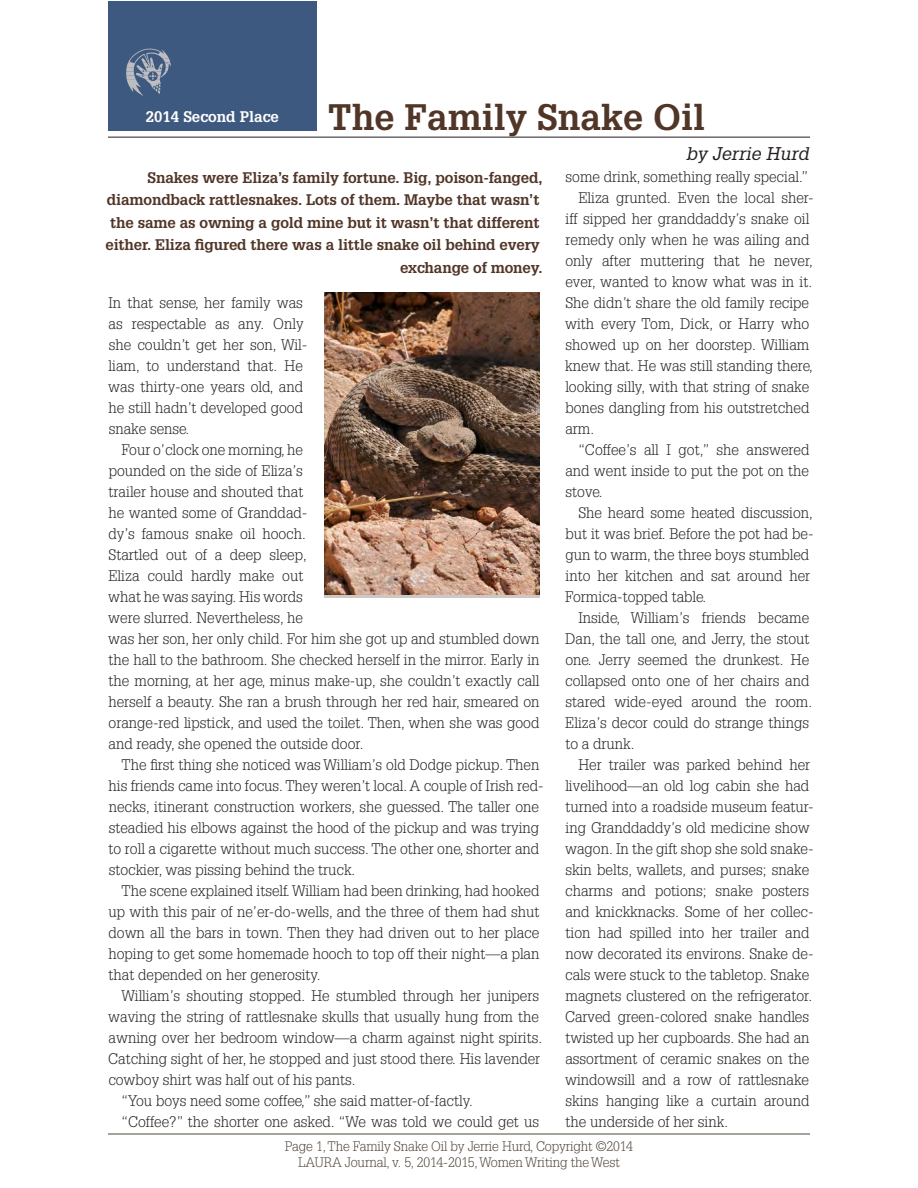
<style>
.page{position:relative;width:918px;height:1188px;background:#fff}
.page>*{position:absolute;margin:0;border:0;box-sizing:border-box;transform-origin:0 0}
.t1{font:700 36px "Glypha";color:#513527}
.t2{font:italic 18px "Glypha";color:#231f20}
.t3{font:300 15px/21px "Glypha";color:#231f20}
.t4{font:700 15px/22.5px "Glypha";letter-spacing:-.01em;color:#513527;text-align:right}
.t5{font:700 15px "Glypha";color:#fff}
.t6{font:300 13.5px/16.2px "Glypha";letter-spacing:-.01em;color:#53463b;text-align:center}
</style>
<div class="page">
<div style="left:108px;top:1px;width:208px;height:130px;background:#3e597f"></div>
<hr style="left:108px;top:137px;width:702px;height:1px;background:#231f20">
<img style="left:324px;top:293px;width:216px;height:301px">
<hr style="left:108px;top:1134px;width:702px;height:1px;background:#53463b">
<svg style="left:126px;top:49px;width:45px;height:47px"></svg>
<p class="t5" style="left:146px;top:107px;width:135px">2014 Second Place</p>
<h1 class="t1" style="left:328px;top:95px;width:379px">The Family Snake Oil</h1>
<p class="t3" style="left:566px;top:167px;width:244px">some drink, something really special.”</p>
<p class="t3" style="left:578px;top:188px;width:237px">Eliza grunted. Even the local sher-</p>
<p class="t3" style="left:566px;top:209px;width:245px">iff sipped her granddaddy’s snake oil</p>
<p class="t3" style="left:566px;top:230px;width:245px">remedy only when he was ailing and</p>
<p class="t3" style="left:565px;top:251px;width:249px">only after muttering that he never,</p>
<p class="t3" style="left:565px;top:272px;width:248px">ever, wanted to know what was in it.</p>
<p class="t3" style="left:565px;top:293px;width:245px">She didn’t share the old family recipe</p>
<p class="t3" style="left:565px;top:314px;width:246px">with every Tom, Dick, or Harry who</p>
<p class="t3" style="left:566px;top:335px;width:245px">showed up on her doorstep. William</p>
<p class="t3" style="left:565px;top:356px;width:249px">knew that. He was still standing there,</p>
<p class="t3" style="left:565px;top:377px;width:245px">looking silly, with that string of snake</p>
<p class="t3" style="left:566px;top:398px;width:245px">bones dangling from his outstretched</p>
<p class="t3" style="left:565px;top:419px;width:30px">arm.</p>
<p class="t3" style="left:578px;top:440px;width:233px">“Coffee’s all I got,” she answered</p>
<p class="t3" style="left:565px;top:461px;width:245px">and went inside to put the pot on the</p>
<p class="t3" style="left:566px;top:482px;width:39px">stove.</p>
<p class="t3" style="left:578px;top:503px;width:236px">She heard some heated discussion,</p>
<p class="t3" style="left:566px;top:524px;width:250px">but it was brief. Before the pot had be-</p>
<p class="t3" style="left:565px;top:545px;width:245px">gun to warm, the three boys stumbled</p>
<p class="t3" style="left:566px;top:566px;width:246px">into her kitchen and sat around her</p>
<p class="t3" style="left:565px;top:587px;width:143px">Formica-topped table.</p>
<p class="t3" style="left:578px;top:608px;width:232px">Inside, William’s friends became</p>
<p class="t3" style="left:565px;top:629px;width:246px">Dan, the tall one, and Jerry, the stout</p>
<p class="t3" style="left:565px;top:650px;width:245px">one. Jerry seemed the drunkest. He</p>
<p class="t3" style="left:565px;top:671px;width:246px">collapsed onto one of her chairs and</p>
<p class="t3" style="left:566px;top:692px;width:248px">stared wide-eyed around the room.</p>
<p class="t3" style="left:565px;top:713px;width:245px">Eliza’s decor could do strange things</p>
<p class="t3" style="left:565px;top:734px;width:71px">to a drunk.</p>
<p class="t3" style="left:578px;top:755px;width:233px">Her trailer was parked behind her</p>
<p class="t3" style="left:565px;top:776px;width:245px">livelihood—an old log cabin she had</p>
<p class="t3" style="left:565px;top:797px;width:250px">turned into a roadside museum featur-</p>
<p class="t3" style="left:566px;top:818px;width:246px">ing Granddaddy’s old medicine show</p>
<p class="t3" style="left:565px;top:839px;width:250px">wagon. In the gift shop she sold snake-</p>
<p class="t3" style="left:566px;top:860px;width:245px">skin belts, wallets, and purses; snake</p>
<p class="t3" style="left:565px;top:881px;width:245px">charms and potions; snake posters</p>
<p class="t3" style="left:565px;top:902px;width:250px">and knickknacks. Some of her collec-</p>
<p class="t3" style="left:565px;top:923px;width:245px">tion had spilled into her trailer and</p>
<p class="t3" style="left:566px;top:944px;width:250px">now decorated its environs. Snake de-</p>
<p class="t3" style="left:565px;top:965px;width:245px">cals were stuck to the tabletop. Snake</p>
<p class="t3" style="left:566px;top:986px;width:248px">magnets clustered on the refrigerator.</p>
<p class="t3" style="left:565px;top:1007px;width:246px">Carved green-colored snake handles</p>
<p class="t3" style="left:565px;top:1028px;width:246px">twisted up her cupboards. She had an</p>
<p class="t3" style="left:565px;top:1049px;width:245px">assortment of ceramic snakes on the</p>
<p class="t3" style="left:565px;top:1070px;width:246px">windowsill and a row of rattlesnake</p>
<p class="t3" style="left:566px;top:1091px;width:245px">skins hanging like a curtain around</p>
<p class="t3" style="left:565px;top:1112px;width:164px">the underside of her sink.</p>
<p class="t6" style="left:285px;top:1138px;width:350px">Page 1, The Family Snake Oil by Jerrie Hurd, Copyright ©2014<br>LAURA Journal, v. 5, 2014-2015, Women Writing the West</p>
<p class="t2" style="left:686px;top:143px;width:124px">by Jerrie Hurd</p>
<p class="t4" style="left:106px;top:166px;width:438px">Snakes were Eliza’s family fortune. Big, poison-fanged, diamondback rattlesnakes. Lots of them. Maybe that wasn’t the same as owning a gold mine but it wasn’t that different either. Eliza figured there was a little snake oil behind every exchange of money.</p>
<p class="t3" style="left:108px;top:293px;width:201px">In that sense, her family was as respectable as any. Only she couldn’t get her son, Wil&shy;liam, to understand that. He was thirty-one years old, and he still hadn’t developed good snake sense.</p>
<p class="t3" style="left:108px;top:440px;width:433px;text-indent:13px">Four o’clock one morning, he<br>pounded on the side of Eliza’s<br>trailer house and shouted that<br>he wanted some of Granddad-<br>dy’s famous snake oil hooch.<br>Startled out of a deep sleep,<br>Eliza could hardly make out<br>what he was saying. His words<br>were slurred. Nevertheless, he<br>was her son, her only child. For him she got up and stumbled down the hall to the bathroom. She checked herself in the mirror. Early in the morning, at her age, minus make-up, she couldn’t exactly call herself a beauty. She ran a brush through her red hair, smeared on orange-red lipstick, and used the toilet. Then, when she was good and ready, she opened the outside door.</p>
<p class="t3" style="left:108px;top:755px;width:437px;text-indent:13px">The first thing she noticed was William’s old Dodge pickup. Then his friends came into focus. They weren’t local. A couple of Irish red&shy;necks, itinerant construction workers, she guessed. The taller one steadied his elbows against the hood of the pickup and was trying to roll a cigarette without much success. The other one, shorter and stockier, was pissing behind the truck.</p>
<p class="t3" style="left:108px;top:881px;width:433px;text-align:justify;text-indent:13px">The scene explained itself. William had been drinking, had hooked up with this pair of ne’er-do-wells, and the three of them had shut down all the bars in town. Then they had driven out to her place hoping to get some homemade hooch to top off their night—a plan that depended on her generosity.</p>
<p class="t3" style="left:121px;top:986px;width:419px">William’s shouting stopped. He stumbled through her junipers</p>
<p class="t3" style="left:108px;top:1007px;width:432px">waving the string of rattlesnake skulls that usually hung from the</p>
<p class="t3" style="left:109px;top:1028px;width:435px">awning over her bedroom window—a charm against night spirits.</p>
<p class="t3" style="left:108px;top:1049px;width:434px">Catching sight of her, he stopped and just stood there. His lavender</p>
<p class="t3" style="left:108px;top:1070px;width:249px">cowboy shirt was half out of his pants.</p>
<p class="t3" style="left:121px;top:1091px;width:353px">“You boys need some coffee,” she said matter-of-factly.</p>
<p class="t3" style="left:121px;top:1112px;width:419px">“Coffee?” the shorter one asked. “We was told we could get us</p>
</div>
